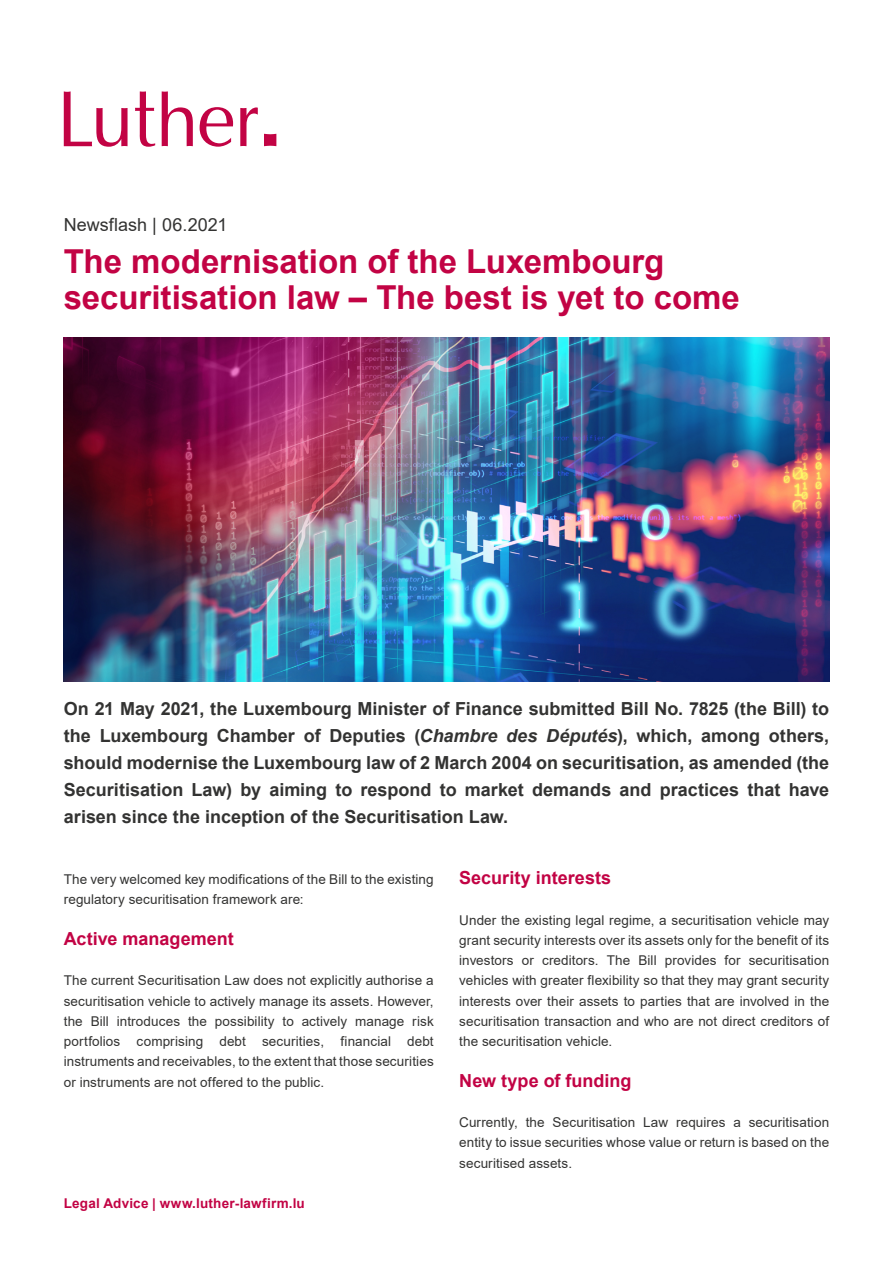
<style>
.page{position:relative;width:893px;height:1263px;background:#fff}
.page>*{position:absolute;margin:0;border:0;box-sizing:border-box;transform-origin:0 0}
.t1{font:700 33px/36px "Arial";letter-spacing:-.005em;color:#c20344}
.t2{font:700 18px/27px "Arial";color:#333332;text-align:justify}
.t3{font:700 18px "Arial";color:#c20344}
.t4{font:18px "Arial";color:#333332}
.t5{font:13.5px/20.2px "Arial";letter-spacing:.01em;color:#333332;text-align:justify}
.t6{font:700 13.5px "Arial";letter-spacing:.015em;color:#c20344}
.s1{font-style:italic}
</style>
<div class="page">
<svg style="left:264px;top:134px;width:12px;height:12px"></svg>
<svg style="left:200px;top:107px;width:33px;height:40px"></svg>
<svg style="left:64px;top:91px;width:64px;height:56px"></svg>
<svg style="left:162px;top:91px;width:31px;height:55px"></svg>
<svg style="left:135px;top:91px;width:20px;height:56px"></svg>
<svg style="left:240px;top:107px;width:18px;height:39px"></svg>
<img style="left:64px;top:337px;width:765px;height:345px">
<h2 class="t4" style="left:64px;top:212px;width:165px">Newsflash | 06.2021</h2>
<h1 class="t1" style="left:64px;top:244px;width:678px">The modernisation of the Luxembourg securitisation law – The best is yet to come</h1>
<p class="t2" style="left:64px;top:695px;width:767px">On 21 May 2021, the Luxembourg Minister of Finance submitted Bill No. 7825 (the Bill) to the Luxembourg Chamber of Deputies (<span class="s1">Chambre des Députés</span>), which, among others, should modernise the Luxembourg law of 2 March 2004 on securitisation, as amended (the Securitisation Law) by aiming to respond to market demands and practices that have arisen since the inception of the Securitisation Law.</p>
<p class="t5" style="left:64px;top:869px;width:371px">The very welcomed key modifications of the Bill to the existing regulatory securitisation framework are:</p>
<h2 class="t3" style="left:64px;top:926px;width:171px">Active management</h2>
<p class="t5" style="left:64px;top:970px;width:371px">The current Securitisation Law does not explicitly authorise a securitisation vehicle to actively manage its assets. However, the Bill introduces the possibility to actively manage risk portfolios comprising debt securities, financial debt instruments and receivables, to the extent that those securities or instruments are not offered to the public.</p>
<p class="t6" style="left:64px;top:1194px;width:243px">Legal Advice | www.luther-lawfirm.lu</p>
<h2 class="t3" style="left:459px;top:865px;width:153px">Security interests</h2>
<p class="t5" style="left:459px;top:910px;width:371px">Under the existing legal regime, a securitisation vehicle may grant security interests over its assets only for the benefit of its investors or creditors. The Bill provides for securitisation vehicles with greater flexibility so that they may grant security interests over their assets to parties that are involved in the securitisation transaction and who are not direct creditors of the securitisation vehicle.</p>
<h2 class="t3" style="left:459px;top:1068px;width:174px">New type of funding</h2>
<p class="t5" style="left:459px;top:1112px;width:371px">Currently, the Securitisation Law requires a securitisation entity to issue securities whose value or return is based on the securitised assets.</p>
</div>
